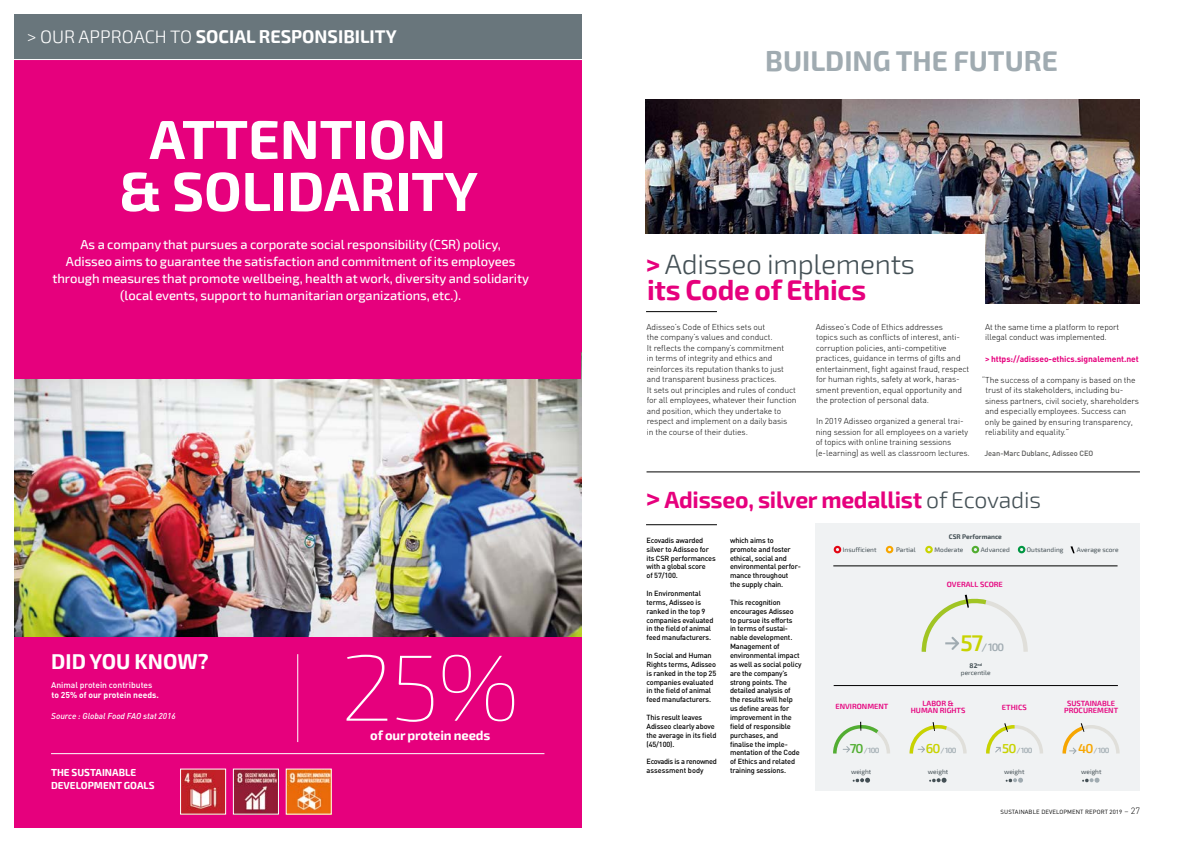
<style>
.page{position:relative;width:1191px;height:842px;background:#fff}
.page>*{position:absolute;margin:0;border:0;box-sizing:border-box;transform-origin:0 0}
.t1{font:100 94px "Exo 2";color:#fff}
.t2{font:700 55px/52px "Exo 2";color:#fff;text-align:center}
.t3{font:300 28px/26px "Exo 2";letter-spacing:-.01em;color:#445055}
.t4{font:700 28px "Exo 2";color:#a0abb1}
.t5{font:700 23px "Exo 2";letter-spacing:-.01em;color:#e6007d}
.t6{font:700 21px "Exo 2";color:#fff}
.t7{font:700 18px "Exo 2";color:#fff}
.t8{font:500 13px/17px "Exo 2";letter-spacing:-.005em;color:#fff;text-align:center}
.t9{font:700 13px "Exo 2";letter-spacing:-.01em;color:#fff}
.t10{font:600 10.8px "Exo 2";color:#a0abb1}
.t11{font:700 10px/12.5px "Exo 2";color:#fff}
.t12{font:300 8.5px/10.5px "DIN";letter-spacing:-.01em;color:#000}
.t13{font:700 8.5px "DIN";letter-spacing:-.01em;color:#e6007d}
.t14{font:italic 500 8.5px "DIN Pro";color:#fff}
.t15{font:500 8.5px "DIN";color:#fff}
.t16{font:700 8.5px "DIN";color:#fff}
.t17{font:600 7.6px/7.6px "Exo 2";color:#e6007d;text-align:center}
.t18{font:600 7.6px "Exo 2";letter-spacing:-.075em;color:#a0abb1}
.t19{font:500 7.5px "DIN";letter-spacing:-.01em;color:#575756}
.t20{font:500 7.4px/8.9px "DIN";letter-spacing:-.02em;color:#000}
.t21{font:500 7.4px/8.9px "DIN";letter-spacing:-.04em;color:#000}
.t22{font:6.5px/6.5px "Exo 2";color:#445055;text-align:center}
.t23{font:700 6.5px "Exo 2";color:#445055}
.t24{font:6px "DIN";letter-spacing:.01em;color:#000}
.s1{font-weight:300}
.s2{font-weight:700;color:#e6007d}
.s3{font-family:"Exo 2"}
.s4{font-size:28px}
.s5{font-weight:300;color:#445055}
.s6{font-size:22.7px;color:#c8d300}
.s7{font-weight:700}
.s8{font-size:13px;color:#52ae32}
.s9{font-size:13px;color:#c8d300}
.s10{font-size:13px;color:#f7a600}
.s11{font-weight:300;font-size:8px}
.s12{font-weight:300;font-size:9px}
</style>
<div class="page">
<div style="left:14px;top:14px;width:567px;height:814px;background:#e6007d"></div>
<img style="left:14px;top:379px;width:567px;height:257px">
<div style="left:14px;top:14px;width:567px;height:46px;background:#69767c"></div>
<hr style="left:12px;top:59px;width:571px;height:1px;background:#fff">
<hr style="left:297px;top:654px;width:1px;height:88px;background:#fff">
<hr style="left:51px;top:753px;width:493px;height:1px;background:#fff">
<img style="left:182px;top:770px;width:42px;height:43px">
<div style="left:180px;top:768px;width:46px;height:47px;border:1px solid #fff"></div>
<img style="left:235px;top:770px;width:42px;height:43px">
<div style="left:233px;top:768px;width:46px;height:47px;border:1px solid #fff"></div>
<img style="left:288px;top:770px;width:42px;height:43px">
<img style="left:646px;top:99px;width:493px;height:205px">
<div style="left:625px;top:234px;width:360px;height:100px;background:#fff"></div>
<hr style="left:646px;top:311px;width:71px;height:1px;background:#000">
<hr style="left:646px;top:472px;width:494px;height:1px;background:#000">
<hr style="left:646px;top:524px;width:71px;height:1px;background:#000">
<div style="left:815px;top:524px;width:325px;height:267px;background:#f0f2f3"></div>
<svg style="left:852px;top:778px;width:18px;height:5px"></svg>
<svg style="left:833px;top:722px;width:57px;height:32px"></svg>
<svg style="left:929px;top:778px;width:17px;height:5px"></svg>
<svg style="left:909px;top:722px;width:58px;height:32px"></svg>
<svg style="left:1005px;top:778px;width:18px;height:5px"></svg>
<svg style="left:986px;top:723px;width:57px;height:31px"></svg>
<svg style="left:1082px;top:778px;width:17px;height:5px"></svg>
<svg style="left:1062px;top:723px;width:58px;height:31px"></svg>
<hr style="left:833px;top:685px;width:284px;height:1px;background:#000">
<hr style="left:833px;top:566px;width:284px;height:1px;background:#000">
<svg style="left:921px;top:595px;width:107px;height:57px"></svg>
<div style="left:833px;top:546px;width:8px;height:7px;border:2px solid #e30613;border-radius:50%"></div>
<div style="left:886px;top:546px;width:7px;height:7px;border:2px solid #f7a600;border-radius:50%"></div>
<div style="left:925px;top:546px;width:7px;height:7px;border:2px solid #c8d300;border-radius:50%"></div>
<div style="left:971px;top:546px;width:8px;height:7px;border:2px solid #52ae32;border-radius:50%"></div>
<div style="left:1017px;top:546px;width:8px;height:7px;border:2px solid #009641;border-radius:50%"></div>
<svg style="left:1070px;top:546px;width:4px;height:7px"></svg>
<h3 class="t7" style="left:27px;top:26px;width:371px"><span class="s1">&gt; OUR APPROACH TO</span> SOCIAL RESPONSIBILITY</h3>
<h2 class="t2" style="left:119px;top:115px;width:360px">ATTENTION<br>&amp; SOLIDARITY</h2>
<p class="t8" style="left:52px;top:236px;width:478px">As a company that pursues a corporate social responsibility (CSR) policy,<br>Adisseo aims to guarantee the satisfaction and commitment of its employees through measures that promote wellbeing, health at work, diversity and solidarity (local events, support to humanitarian organizations, etc.).</p>
<h3 class="t6" style="left:51px;top:649px;width:159px">DID YOU KNOW?</h3>
<p class="t15" style="left:51px;top:679px;width:103px">Animal protein contributes</p>
<p class="t16" style="left:52px;top:690px;width:109px">to 25% of our protein needs.</p>
<p class="t14" style="left:51px;top:709px;width:126px">Source : Global Food FAO stat 2016</p>
<p class="t11" style="left:51px;top:766px;width:105px">THE SUSTAINABLE<br>DEVELOPMENT GOALS</p>
<h1 class="t1" style="left:341px;top:634px;width:181px">25%</h1>
<h3 class="t9" style="left:370px;top:727px;width:122px">of our protein needs</h3>
<h3 class="t4" style="left:765px;top:44px;width:294px">BUILDING THE FUTURE</h3>
<h3 class="t3" style="left:646px;top:251px;width:271px"><span class="s2">&gt;</span> Adisseo implements <span class="s2">its Code of Ethics</span></h3>
<p class="t12" style="left:646px;top:321px;width:151px">Adisseo’s Code of Ethics sets out<br>the company’s values and conduct.<br>It reflects the company’s commitment<br>in terms of integrity and ethics and reinforces its reputation thanks to just and transparent business practices.<br>It sets out principles and rules of conduct for all employees, whatever their function and position, which they undertake to respect and implement on a daily basis<br>in the course of their duties.</p>
<p class="t12" style="left:815px;top:321px;width:155px">Adisseo’s Code of Ethics addresses<br>topics such as conflicts of interest, anti&shy;corruption policies, anti-competitive practices, guidance in terms of gifts and entertainment, fight against fraud, respect for human rights, safety at work, haras&shy;sment prevention, equal opportunity and the protection of personal data.</p>
<p class="t12" style="left:815px;top:416px;width:156px">In 2019 Adisseo organized a general trai&shy;ning session for all employees on a variety of topics with online training sessions (e-learning) as well as classroom lectures.</p>
<p class="t12" style="left:985px;top:321px;width:136px">At the same time a platform to report illegal conduct was implemented.</p>
<p class="t13" style="left:985px;top:353px;width:155px"><span class="s3">&gt;</span> https://adisseo-ethics.signalement.net</p>
<p class="t12" style="left:985px;top:374px;width:155px;text-indent:-3px">“The success of a company is based on the trust of its stakeholders, including bu&shy;siness partners, civil society, shareholders and especially employees. Success can only be gained by ensuring transparency, reliability and equality.”</p>
<p class="t19" style="left:984px;top:449px;width:110px">Jean-Marc Dublanc, Adisseo CEO</p>
<h3 class="t5" style="left:646px;top:486px;width:396px"><span class="s4">&gt;</span> Adisseo, silver medallist <span class="s5">of Ecovadis</span></h3>
<p class="t20" style="left:646px;top:535px;width:71px">Ecovadis awarded silver to Adisseo for its CSR performances with a global score<br>of 57/100.</p>
<p class="t20" style="left:646px;top:589px;width:68px">In Environmental terms, Adisseo is ranked in the top 9 companies evaluated in the field of animal feed manufacturers.</p>
<p class="t20" style="left:646px;top:651px;width:71px">In Social and Human<br>Rights terms, Adisseo is ranked in the top 25 companies evaluated in the field of animal feed manufacturers.</p>
<p class="t20" style="left:646px;top:713px;width:71px">This result leaves<br>Adisseo clearly above the average in its field (45/100).</p>
<p class="t21" style="left:646px;top:757px;width:72px">Ecovadis is a renowned assessment body</p>
<p class="t23" style="left:949px;top:533px;width:54px">CSR Performance</p>
<p class="t20" style="left:730px;top:535px;width:72px">which aims to promote and foster ethical, social and environmental perfor&shy;mance throughout<br>the supply chain.</p>
<p class="t20" style="left:730px;top:597px;width:73px">This recognition encourages Adisseo to pursue its efforts<br>in terms of sustai&shy;nable development.<br>Management of environmental impact as well as social policy are the company’s strong points. The detailed analysis of the results will help us define areas for improvement in the field of responsible purchases, and finalise the imple&shy;mentation of the Code of Ethics and related training sessions.</p>
<p class="t22" style="left:843px;top:547px;width:35px">Insufficient</p>
<p class="t22" style="left:896px;top:547px;width:21px">Partial</p>
<p class="t22" style="left:934px;top:547px;width:30px">Moderate</p>
<p class="t22" style="left:981px;top:547px;width:30px">Advanced</p>
<p class="t22" style="left:1027px;top:547px;width:38px">Outstanding</p>
<p class="t22" style="left:1077px;top:547px;width:43px">Average score</p>
<p class="t17" style="left:947px;top:581px;width:57px">OVERALL SCORE</p>
<p class="t10" style="left:960px;top:641px;width:45px"><span class="s6">57</span>/ 100</p>
<p class="t22" style="left:961px;top:663px;width:31px"><span class="s7">82</span><sup>nd </sup>percentile</p>
<p class="t17" style="left:835px;top:703px;width:54px">ENVIRONMENT</p>
<p class="t17" style="left:910px;top:699px;width:56px">LABOR &amp;<br>HUMAN RIGHTS</p>
<p class="t17" style="left:1002px;top:703px;width:26px">ETHICS</p>
<p class="t17" style="left:1064px;top:699px;width:56px">SUSTAINABLE<br>PROCUREMENT</p>
<p class="t18" style="left:849px;top:746px;width:31px"><span class="s8">70</span>/ 100</p>
<p class="t18" style="left:925px;top:746px;width:32px"><span class="s9">60</span>/ 100</p>
<p class="t18" style="left:1002px;top:746px;width:32px"><span class="s9">50</span>/ 100</p>
<p class="t18" style="left:1078px;top:746px;width:33px"><span class="s10">40</span>/ 100</p>
<p class="t22" style="left:851px;top:769px;width:22px">weight</p>
<p class="t22" style="left:928px;top:769px;width:22px">weight</p>
<p class="t22" style="left:1004px;top:769px;width:22px">weight</p>
<p class="t22" style="left:1081px;top:769px;width:22px">weight</p>
<p class="t24" style="left:1000px;top:808px;width:141px">SUSTAINABLE DEVELOPMENT REPORT 2019 <span class="s11">–</span> <span class="s12">27</span></p>
</div>
